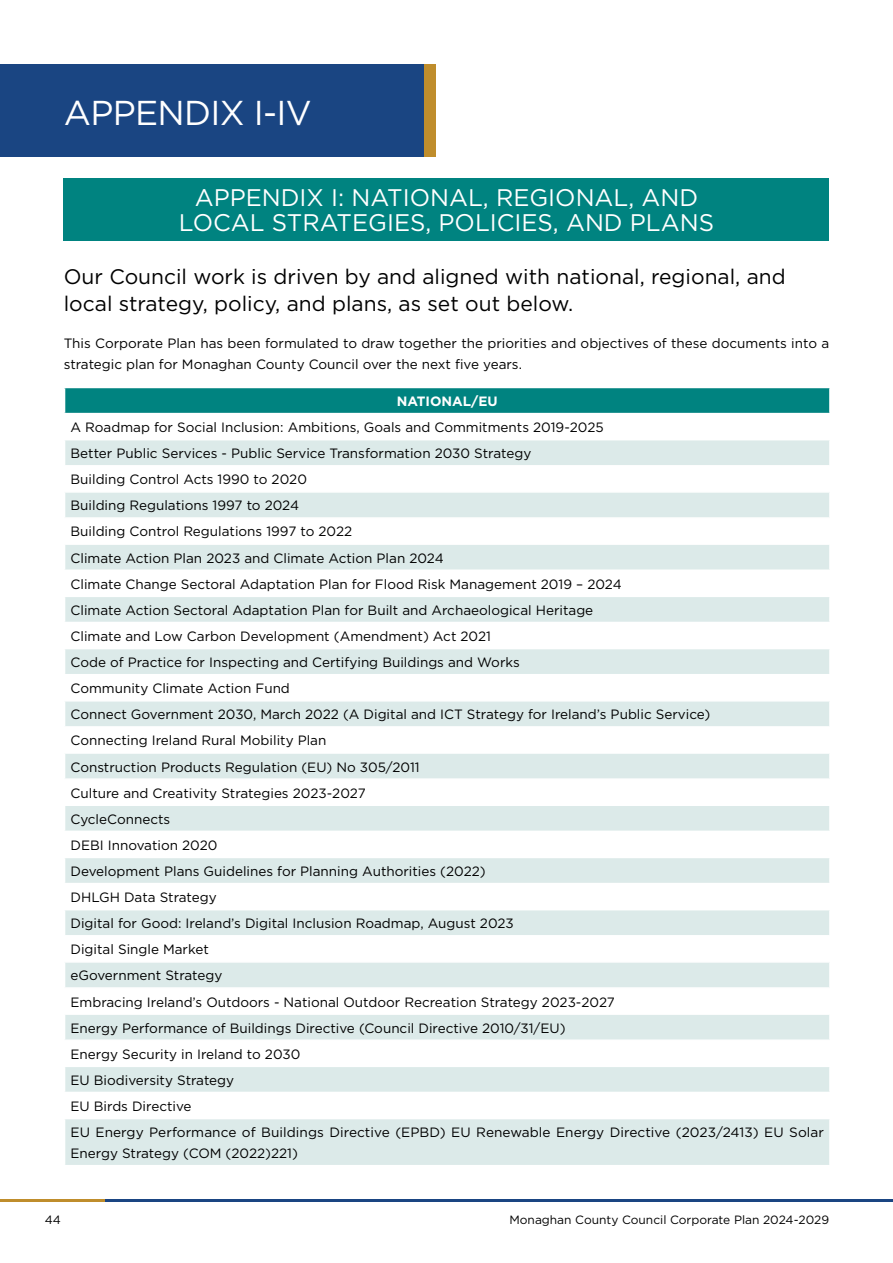
<style>
.page{position:relative;width:893px;height:1263px;background:#fff}
.page>*{position:absolute;margin:0;border:0;box-sizing:border-box;transform-origin:0 0}
.t1{font:34.5px "Gotham";letter-spacing:-.02em;color:#fff}
.t2{font:24px/25.5px "Gotham";color:#fff;text-align:center}
.t3{font:21px/27px "Gotham";color:#000}
.t4{font:13.5px/26.1px "Gotham";color:#000}
.t5{font:700 13.5px "Gotham";color:#fff}
.t6{font:12px "Gotham";color:#000}
</style>
<div class="page">
<hr style="left:0;top:1199px;width:106px;height:2px;background:#bf8d2c">
<hr style="left:106px;top:1199px;width:787px;height:2px;background:#1a4582">
<div style="left:423px;top:65px;width:13px;height:92px;background:#bf8d2c"></div>
<div style="left:0;top:65px;width:423px;height:92px;background:#1a4582"></div>
<div style="left:65px;top:387px;width:765px;height:27px;background:#008380"></div>
<svg style="left:65px;top:440px;width:764px;height:725px;fill:#dceae9"></svg>
<hr style="left:64px;top:387px;width:767px;height:1px;background:#fff">
<hr style="left:829px;top:388px;width:2px;height:25px;background:#fff">
<hr style="left:64px;top:413px;width:767px;height:1px;background:#fff">
<hr style="left:64px;top:465px;width:767px;height:2px;background:#fff">
<hr style="left:64px;top:491px;width:767px;height:2px;background:#fff">
<hr style="left:64px;top:517px;width:767px;height:2px;background:#fff">
<hr style="left:64px;top:543px;width:767px;height:2px;background:#fff">
<hr style="left:64px;top:569px;width:767px;height:2px;background:#fff">
<hr style="left:64px;top:596px;width:767px;height:1px;background:#fff">
<hr style="left:64px;top:622px;width:767px;height:1px;background:#fff">
<hr style="left:64px;top:648px;width:767px;height:1px;background:#fff">
<hr style="left:64px;top:674px;width:767px;height:1px;background:#fff">
<hr style="left:64px;top:700px;width:767px;height:1px;background:#fff">
<hr style="left:64px;top:726px;width:767px;height:2px;background:#fff">
<hr style="left:64px;top:752px;width:767px;height:2px;background:#fff">
<hr style="left:64px;top:778px;width:767px;height:2px;background:#fff">
<hr style="left:64px;top:804px;width:767px;height:2px;background:#fff">
<hr style="left:64px;top:830px;width:767px;height:2px;background:#fff">
<hr style="left:64px;top:857px;width:767px;height:1px;background:#fff">
<hr style="left:64px;top:883px;width:767px;height:1px;background:#fff">
<hr style="left:64px;top:909px;width:767px;height:1px;background:#fff">
<hr style="left:64px;top:935px;width:767px;height:1px;background:#fff">
<hr style="left:64px;top:961px;width:767px;height:2px;background:#fff">
<hr style="left:64px;top:987px;width:767px;height:2px;background:#fff">
<hr style="left:64px;top:1013px;width:767px;height:2px;background:#fff">
<hr style="left:64px;top:1039px;width:767px;height:2px;background:#fff">
<hr style="left:64px;top:1065px;width:767px;height:2px;background:#fff">
<hr style="left:64px;top:1092px;width:767px;height:1px;background:#fff">
<hr style="left:64px;top:1118px;width:767px;height:1px;background:#fff">
<div style="left:64px;top:179px;width:765px;height:62px;background:#008380"></div>
<h1 class="t1" style="left:64px;top:90px;width:249px">APPENDIX I-IV</h1>
<h2 class="t2" style="left:179px;top:184px;width:537px">APPENDIX I: NATIONAL, REGIONAL, AND<br>LOCAL STRATEGIES, POLICIES, AND PLANS</h2>
<h3 class="t3" style="left:64px;top:262px;width:723px">Our Council work is driven by and aligned with national, regional, and local strategy, policy, and plans, as set out below.</h3>
<p class="t4" style="left:64px;top:332px;width:767px;line-height:21px">This Corporate Plan has been formulated to draw together the priorities and objectives of these documents into a strategic plan for Monaghan County Council over the next five years.</p>
<p class="t5" style="left:397px;top:392px;width:102px">NATIONAL/EU</p>
<p class="t4" style="left:71px;top:414px;width:755px">A Roadmap for Social Inclusion: Ambitions, Goals and Commitments 2019-2025<br>Better Public Services - Public Service Transformation 2030 Strategy<br>Building Control Acts 1990 to 2020<br>Building Regulations 1997 to 2024<br>Building Control Regulations 1997 to 2022<br>Climate Action Plan 2023 and Climate Action Plan 2024<br>Climate Change Sectoral Adaptation Plan for Flood Risk Management 2019 – 2024<br>Climate Action Sectoral Adaptation Plan for Built and Archaeological Heritage<br>Climate and Low Carbon Development (Amendment) Act 2021<br>Code of Practice for Inspecting and Certifying Buildings and Works<br>Community Climate Action Fund<br>Connect Government 2030, March 2022 (A Digital and ICT Strategy for Ireland’s Public Service)<br>Connecting Ireland Rural Mobility Plan<br>Construction Products Regulation (EU) No 305/2011<br>Culture and Creativity Strategies 2023-2027<br>CycleConnects<br>DEBI Innovation 2020<br>Development Plans Guidelines for Planning Authorities (2022)<br>DHLGH Data Strategy<br>Digital for Good: Ireland’s Digital Inclusion Roadmap, August 2023<br>Digital Single Market<br>eGovernment Strategy<br>Embracing Ireland’s Outdoors - National Outdoor Recreation Strategy 2023-2027<br>Energy Performance of Buildings Directive (Council Directive 2010/31/EU)<br>Energy Security in Ireland to 2030<br>EU Biodiversity Strategy<br>EU Birds Directive<br>EU Energy Performance of Buildings Directive (EPBD) EU Renewable Energy Directive (2023/2413) EU Solar</p>
<p class="t4" style="left:71px;top:1140px;width:229px">Energy Strategy (COM (2022)221)</p>
<p class="t6" style="left:45px;top:1212px;width:18px">44</p>
<p class="t6" style="left:509px;top:1212px;width:321px">Monaghan County Council Corporate Plan 2024-2029</p>
</div>
